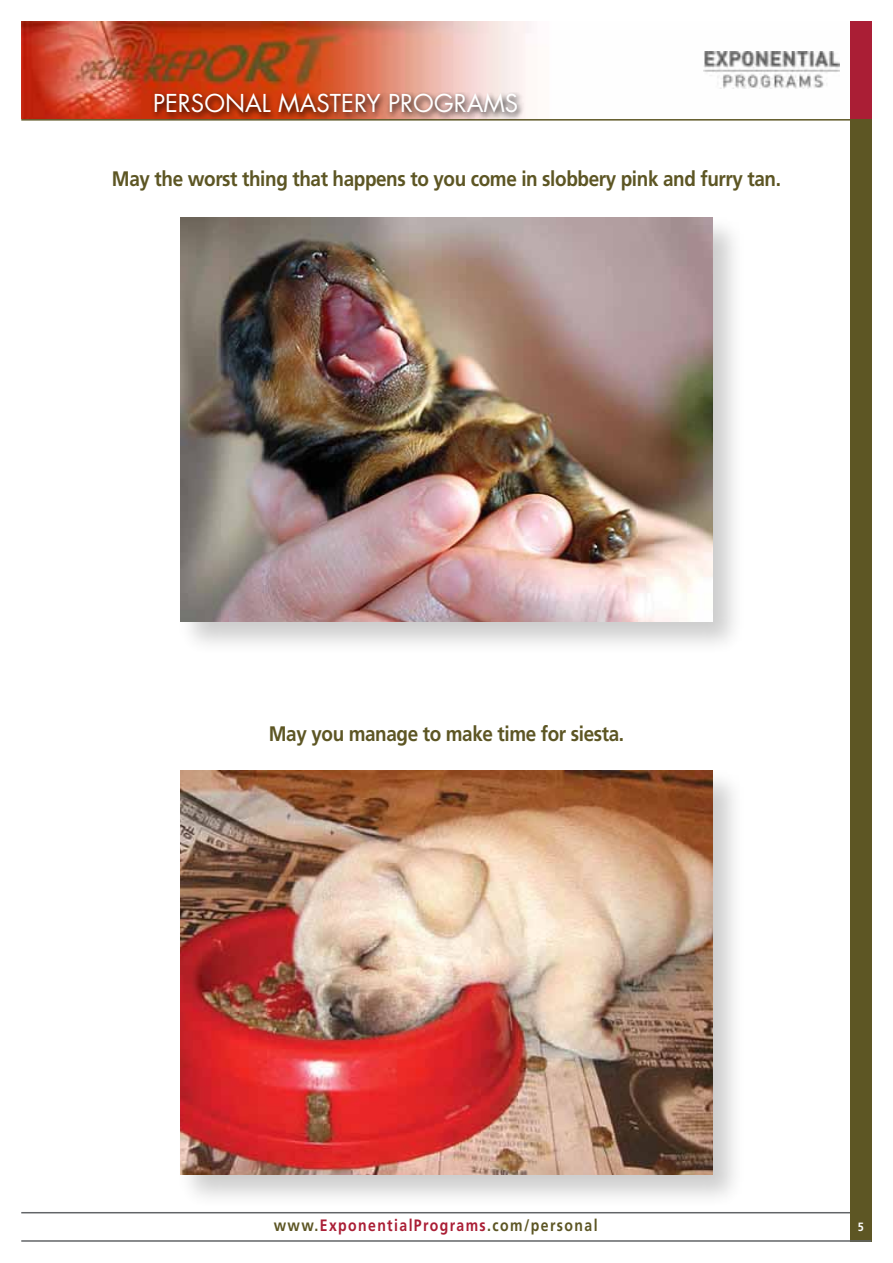
<style>
.page{position:relative;width:893px;height:1263px;background:#fff}
.page>*{position:absolute;margin:0;border:0;box-sizing:border-box;transform-origin:0 0}
.t1{font:24px "Futura";color:#fff}
.t2{font:700 21px "Frutiger";letter-spacing:-.02em;color:#5d5624;scale:.9 1}
.t3{font:700 16.5px "Frutiger";letter-spacing:.1em;color:#aa1e35;scale:.85 1}
.t4{font:700 12px "Frutiger";color:#fff;scale:.9 1}
.s1{color:#5d5624}
</style>
<div class="page">
<img style="left:21px;top:21px;width:819px;height:98px">
<hr style="left:21px;top:1212px;width:850px;height:1px;background:#626568">
<div style="left:850px;top:21px;width:22px;height:98px;background:#aa1e35"></div>
<div style="left:850px;top:119px;width:22px;height:1123px;background:#5d5624"></div>
<hr style="left:21px;top:1240px;width:850px;height:2px;background:#626568">
<hr style="left:21px;top:119px;width:850px;height:2px;background:#5d5624">
<img style="left:704px;top:52px;width:135px;height:36px">
<div style="left:151px;top:89px;width:374px;height:31px;background:#000;opacity:.9"></div>
<div style="left:176px;top:213px;width:569px;height:441px;background:#000;opacity:.2"></div>
<img style="left:181px;top:217px;width:531px;height:404px">
<div style="left:176px;top:766px;width:569px;height:441px;background:#000;opacity:.2"></div>
<img style="left:181px;top:770px;width:531px;height:404px">
<p class="t1" style="left:153px;top:87px;width:367px">PERSONAL MASTERY PROGRAMS</p>
<p class="t2" style="left:112px;top:167px;width:745px">May the worst thing that happens to you come in slobbery pink and furry tan.</p>
<p class="t2" style="left:269px;top:721px;width:396px">May you manage to make time for siesta.</p>
<p class="t3" style="left:274px;top:1215px;width:383px"><span class="s1">www.</span>ExponentialPrograms<span class="s1">.com/personal</span></p>
<p class="t4" style="left:858px;top:1219px;width:8px">5</p>
</div>
